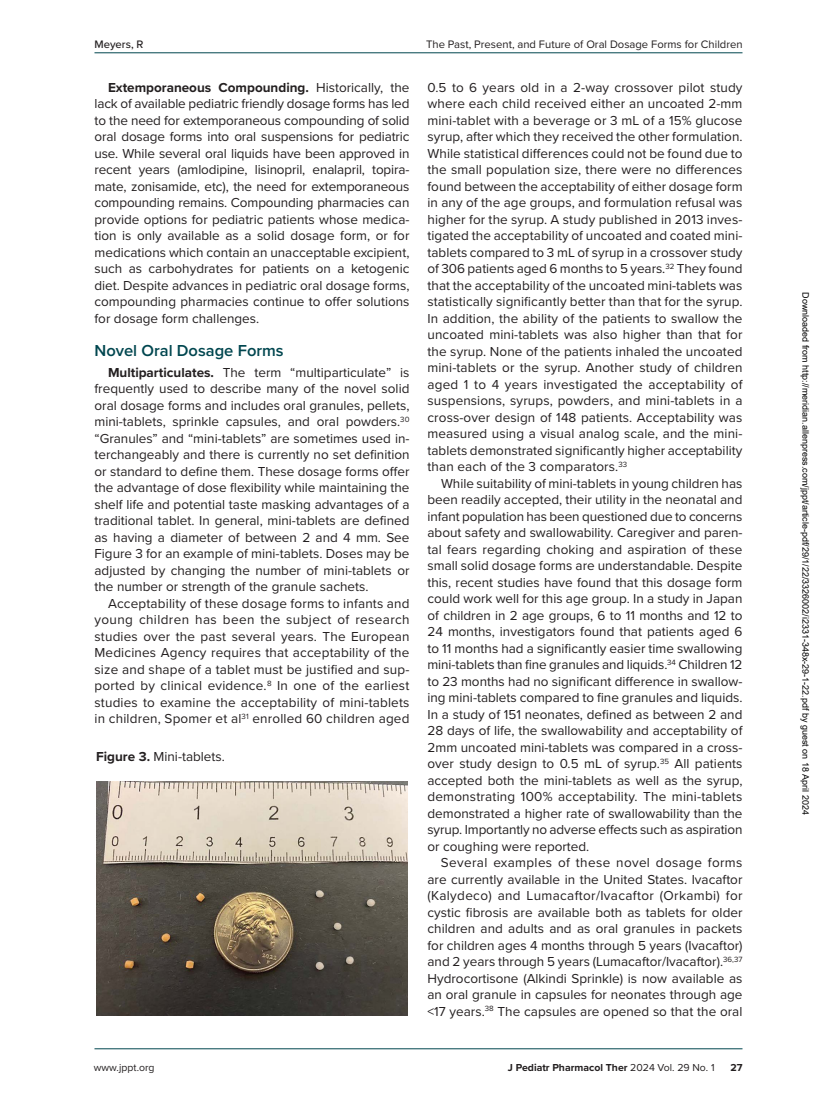
<style>
.page{position:relative;width:837px;height:1107px;background:#fff}
.page>*{position:absolute;margin:0;border:0;box-sizing:border-box;transform-origin:0 0}
.t1{font:600 16.5px "Proxima Nova";color:#00464f}
.t2{font:13.5px/16.5px "Proxima Nova";color:#231f20;text-align:justify}
.t3{font:11.25px "Proxima Nova";color:#231f20}
.t4{font:500 11.25px "Proxima Nova";color:#231f20}
.t5{font:700 10.5px "Proxima Nova";color:#231f20}
.t6{font:10.5px "Proxima Nova";color:#231f20}
.t7{font:9px "Arial";color:#000}
.s1{font-weight:700}
.s2{font-weight:400}
</style>
<div class="page">
<hr style="left:94px;top:52px;width:648px;height:1px;background:#00464f">
<hr style="left:94px;top:1048px;width:648px;height:1px;background:#00464f">
<img style="left:96px;top:782px;width:312px;height:234px">
<p class="t4" style="left:95px;top:35px;width:51px">Meyers, R</p>
<p class="t3" style="left:426px;top:35px;width:318px">The Past, Present, and Future of Oral Dosage Forms for Children</p>
<p class="t2" style="left:94px;top:78px;width:317px;text-indent:14px"><span class="s1">Extemporaneous Compounding.</span> Historically, the lack of available pediatric friendly dosage forms has led to the need for extemporaneous compounding of solid oral dosage forms into oral suspensions for pediatric use. While several oral liquids have been approved in recent years (amlodipine, lisinopril, enalapril, topira&shy;mate, zonisamide, etc), the need for extemporaneous compounding remains. Compounding pharmacies can provide options for pediatric patients whose medica&shy;tion is only available as a solid dosage form, or for medications which contain an unacceptable excipient, such as carbohydrates for patients on a ketogenic diet. Despite advances in pediatric oral dosage forms, compounding pharmacies continue to offer solutions for dosage form challenges.</p>
<p class="t1" style="left:94px;top:338px;width:191px">Novel Oral Dosage Forms</p>
<p class="t2" style="left:94px;top:363px;width:317px;text-indent:14px"><span class="s1">Multiparticulates.</span> The term “multiparticulate” is frequently used to describe many of the novel solid oral dosage forms and includes oral granules, pellets, mini-tablets, sprinkle capsules, and oral powders.<sup>30 </sup>“Granules” and “mini-tablets” are sometimes used in&shy;terchangeably and there is currently no set definition or standard to define them. These dosage forms offer the advantage of dose flexibility while maintaining the shelf life and potential taste masking advantages of a traditional tablet. In general, mini-tablets are defined as having a diameter of between 2 and 4 mm. See Figure 3 for an example of mini-tablets. Doses may be adjusted by changing the number of mini-tablets or the number or strength of the granule sachets.</p>
<p class="t2" style="left:95px;top:594px;width:317px;text-indent:14px">Acceptability of these dosage forms to infants and young children has been the subject of research studies over the past several years. The European Medicines Agency requires that acceptability of the size and shape of a tablet must be justified and sup&shy;ported by clinical evidence.<sup>8</sup> In one of the earliest studies to examine the acceptability of mini-tablets in children, Spomer et al<sup>31</sup> enrolled 60 children aged</p>
<p class="t2" style="left:96px;top:748px;width:130px"><span class="s1">Figure 3.</span> Mini-tablets.</p>
<p class="t2" style="left:427px;top:78px;width:317px">0.5 to 6 years old in a 2-way crossover pilot study where each child received either an uncoated 2-mm mini-tablet with a beverage or 3 mL of a 15% glucose syrup, after which they received the other formulation.<br>While statistical differences could not be found due to the small population size, there were no differences found between the acceptability of either dosage form in any of the age groups, and formulation refusal was higher for the syrup. A study published in 2013 inves&shy;tigated the acceptability of uncoated and coated mini&shy;tablets compared to 3 mL of syrup in a crossover study of 306 patients aged 6 months to 5 years.<sup>32</sup> They found that the acceptability of the uncoated mini-tablets was statistically significantly better than that for the syrup.<br>In addition, the ability of the patients to swallow the uncoated mini-tablets was also higher than that for the syrup. None of the patients inhaled the uncoated mini-tablets or the syrup. Another study of children aged 1 to 4 years investigated the acceptability of suspensions, syrups, powders, and mini-tablets in a cross-over design of 148 patients. Acceptability was measured using a visual analog scale, and the mini&shy;tablets demonstrated significantly higher acceptability than each of the 3 comparators.<sup>33</sup></p>
<p class="t2" style="left:427px;top:474px;width:317px;text-indent:14px">While suitability of mini-tablets in young children has been readily accepted, their utility in the neonatal and infant population has been questioned due to concerns about safety and swallowability. Caregiver and paren&shy;tal fears regarding choking and aspiration of these small solid dosage forms are understandable. Despite this, recent studies have found that this dosage form could work well for this age group. In a study in Japan of children in 2 age groups, 6 to 11 months and 12 to 24 months, investigators found that patients aged 6 to 11 months had a significantly easier time swallowing mini-tablets than fine granules and liquids.<sup>34</sup> Children 12 to 23 months had no significant difference in swallow&shy;ing mini-tablets compared to fine granules and liquids.<br>In a study of 151 neonates, defined as between 2 and 28 days of life, the swallowability and acceptability of 2mm uncoated mini-tablets was compared in a cross&shy;over study design to 0.5 mL of syrup.<sup>35</sup> All patients accepted both the mini-tablets as well as the syrup, demonstrating 100% acceptability. The mini-tablets demonstrated a higher rate of swallowability than the syrup. Importantly no adverse effects such as aspiration or coughing were reported.</p>
<p class="t2" style="left:427px;top:854px;width:317px;text-indent:14px">Several examples of these novel dosage forms are currently available in the United States. Ivacaftor (Kalydeco) and Lumacaftor/Ivacaftor (Orkambi) for cystic fibrosis are available both as tablets for older children and adults and as oral granules in packets for children ages 4 months through 5 years (Ivacaftor) and 2 years through 5 years (Lumacaftor/Ivacaftor).<sup>36,37<br></sup>Hydrocortisone (Alkindi Sprinkle) is now available as an oral granule in capsules for neonates through age &lt;17 years.<sup>38</sup> The capsules are opened so that the oral</p>
<p class="t6" style="left:94px;top:1060px;width:62px">www.jppt.org</p>
<p class="t5" style="left:508px;top:1060px;width:208px">J Pediatr Pharmacol Ther <span class="s2">2024 Vol. 29 No. 1</span></p>
<p class="t5" style="left:731px;top:1060px;width:14px">27</p>
<p class="t7" style="left:809px;top:292px;width:524px;rotate:90deg">Downloaded from http://meridian.allenpress.com/jppt/article-pdf/29/1/22/3326002/i2331-348x-29-1-22.pdf by guest on 18 April 2024</p>
</div>
